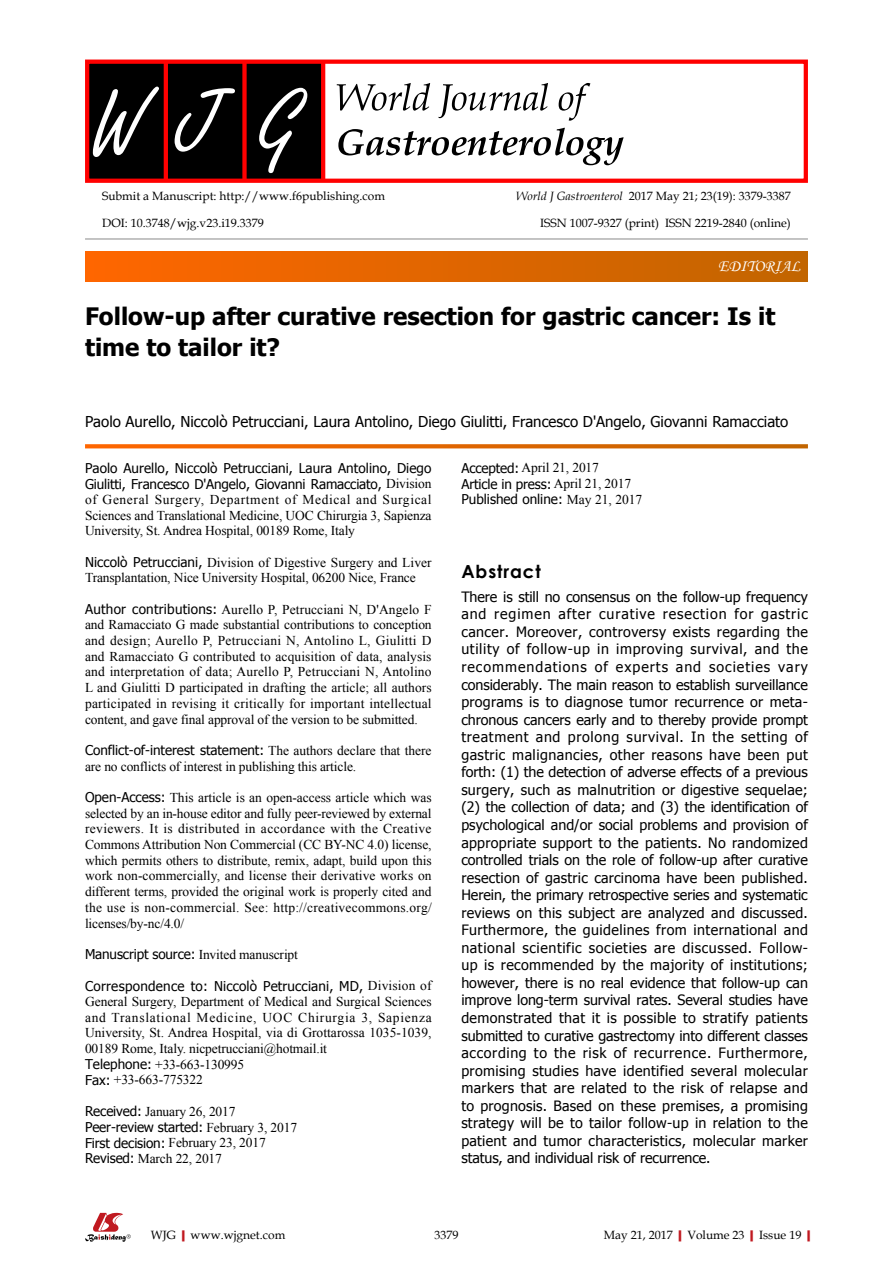
<style>
.page{position:relative;width:893px;height:1263px;background:#fff}
.page>*{position:absolute;margin:0;border:0;box-sizing:border-box;transform-origin:0 0}
.t1{font:700 24px/31.5px "Tahoma";color:#000}
.t2{font:700 18px "Century Gothic";letter-spacing:.05em;color:#000}
.t3{font:16.5px "Monotype Corsiva";color:#fff}
.t4{font:15px "Tahoma";color:#000}
.t5{font:14.25px/17.5px "Tahoma";letter-spacing:-.005em;color:#000;text-align:justify}
.t6{font:13.5px/15.8px "Times New Roman";letter-spacing:-.01em;color:#000}
.t7{font:13.5px/15.9px "Tahoma";letter-spacing:-.01em;color:#000}
.t8{font:12px "Book Antiqua";color:#000}
.s1{font-style:italic}
.s2{font-family:"Tahoma"}
.s3{font-family:"Times New Roman"}
.s4{font-weight:700;color:#c01920}
</style>
<div class="page">
<div style="left:85px;top:252px;width:723px;height:29px;background:linear-gradient(to right,#f60,#c16500)"></div>
<hr style="left:85px;top:239px;width:723px;height:1px;background:#898989">
<div style="left:87px;top:61px;width:236px;height:121px;background:#000"></div>
<hr style="left:164px;top:61px;width:4px;height:121px;background:#f00">
<div style="left:242px;top:61px;width:5px;height:121px;background:#f00"></div>
<hr style="left:321px;top:61px;width:4px;height:121px;background:#f00">
<div style="left:85px;top:60px;width:723px;height:123px;border:4px solid #f00"></div>
<svg style="left:259px;top:88px;width:48px;height:85px"></svg>
<svg style="left:175px;top:88px;width:60px;height:64px"></svg>
<svg style="left:93px;top:87px;width:66px;height:70px"></svg>
<svg style="left:337px;top:83px;width:253px;height:38px"></svg>
<svg style="left:338px;top:128px;width:286px;height:37px"></svg>
<svg style="left:85px;top:444px;width:723px;height:4px"></svg>
<svg style="left:85px;top:1213px;width:46px;height:29px"></svg>
<p class="t8" style="left:102px;top:188px;width:284px">Submit a Manuscript: http://www.f6publishing.com</p>
<p class="t8" style="left:102px;top:215px;width:163px">DOI: 10.3748/wjg.v23.i19.3379</p>
<p class="t8" style="left:516px;top:188px;width:276px"><span class="s1">World J Gastroenterol</span> 2017 May 21; 23(19): 3379-3387</p>
<p class="t8" style="left:540px;top:215px;width:252px">ISSN 1007-9327 (print) ISSN 2219-2840 (online)</p>
<p class="t3" style="left:718px;top:256px;width:84px">EDITORIAL</p>
<p class="t1" style="left:85px;top:299px;width:692px">Follow-up after curative resection for gastric cancer: Is it time to tailor it?</p>
<p class="t4" style="left:85px;top:412px;width:705px">Paolo Aurello, Niccolò Petrucciani, Laura Antolino, Diego Giulitti, Francesco D'Angelo, Giovanni Ramacciato</p>
<p class="t6" style="left:85px;top:460px;width:348px;text-align:justify"><span class="s2">Paolo Aurello, Niccolò Petrucciani, Laura Antolino, Diego Giulitti, Francesco D'Angelo, Giovanni Ramacciato,</span> Division of General Surgery, Department of Medical and Surgical Sciences and Translational Medicine, UOC Chirurgia 3, Sapienza University, St. Andrea Hospital, 00189 Rome, Italy</p>
<p class="t6" style="left:85px;top:554px;width:348px"><span class="s2">Niccolò Petrucciani,</span> Division of Digestive Surgery and Liver<br>Transplantation, Nice University Hospital, 06200 Nice, France</p>
<p class="t6" style="left:85px;top:601px;width:348px;text-align:justify"><span class="s2">Author contributions:</span> Aurello P, Petrucciani N, D'Angelo F and Ramacciato G made substantial contributions to conception and design; Aurello P, Petrucciani N, Antolino L, Giulitti D and Ramacciato G contributed to acquisition of data, analysis and interpretation of data; Aurello P, Petrucciani N, Antolino L and Giulitti D participated in drafting the article; all authors participated in revising it critically for important intellectual content, and gave final approval of the version to be submitted.</p>
<p class="t6" style="left:85px;top:743px;width:348px;line-height:15.3px"><span class="s2">Conflict-of-interest statement:</span> The authors declare that there are no conflicts of interest in publishing this article.</p>
<p class="t6" style="left:85px;top:789px;width:348px;text-align:justify"><span class="s2">Open-Access:</span> This article is an open-access article which was selected by an in-house editor and fully peer-reviewed by external reviewers. It is distributed in accordance with the Creative Commons Attribution Non Commercial (CC BY-NC 4.0) license, which permits others to distribute, remix, adapt, build upon this work non-commercially, and license their derivative works on different terms, provided the original work is properly cited and the use is non-commercial. See: http://creativecommons.org/ licenses/by-nc/4.0/</p>
<p class="t7" style="left:85px;top:946px;width:214px">Manuscript source: <span class="s3">Invited manuscript</span></p>
<p class="t6" style="left:85px;top:978px;width:348px"><span class="s2">Correspondence to: Niccolò Petrucciani, MD,</span> Division of General Surgery, Department of Medical and Surgical Sciences and Translational Medicine, UOC Chirurgia 3, Sapienza University, St. Andrea Hospital, via di Grottarossa 1035-1039, 00189 Rome, Italy. nicpetrucciani@hotmail.it<br><span class="s2">Telephone:</span> +33-663-130995<br><span class="s2">Fax:</span> +33-663-775322</p>
<p class="t6" style="left:85px;top:1103px;width:214px"><span class="s2">Received:</span> January 26, 2017<br><span class="s2">Peer-review started:</span> February 3, 2017<br><span class="s2">First decision:</span> February 23, 2017<br><span class="s2">Revised:</span> March 22, 2017</p>
<p class="t7" style="left:461px;top:459px;width:182px">Accepted: <span class="s3">April 21, 2017<br></span>Article in press: <span class="s3">April 21, 2017<br></span>Published online: <span class="s3">May 21, 2017</span></p>
<p class="t2" style="left:461px;top:558px;width:81px">Abstract</p>
<p class="t5" style="left:461px;top:587px;width:348px">There is still no consensus on the follow-up frequency and regimen after curative resection for gastric cancer. Moreover, controversy exists regarding the utility of follow-up in improving survival, and the recommendations of experts and societies vary considerably. The main reason to establish surveillance programs is to diagnose tumor recurrence or meta&shy;chronous cancers early and to thereby provide prompt treatment and prolong survival. In the setting of gastric malignancies, other reasons have been put forth: (1) the detection of adverse effects of a previous surgery, such as malnutrition or digestive sequelae; (2) the collection of data; and (3) the identification of psychological and/or social problems and provision of appropriate support to the patients. No randomized controlled trials on the role of follow-up after curative resection of gastric carcinoma have been published.<br>Herein, the primary retrospective series and systematic reviews on this subject are analyzed and discussed.<br>Furthermore, the guidelines from international and national scientific societies are discussed. Follow&shy;up is recommended by the majority of institutions; however, there is no real evidence that follow-up can improve long-term survival rates. Several studies have demonstrated that it is possible to stratify patients submitted to curative gastrectomy into different classes according to the risk of recurrence. Furthermore, promising studies have identified several molecular markers that are related to the risk of relapse and to prognosis. Based on these premises, a promising strategy will be to tailor follow-up in relation to the patient and tumor characteristics, molecular marker status, and individual risk of recurrence.</p>
<p class="t8" style="left:151px;top:1226px;width:136px">WJG<span class="s4">|</span>www.wjgnet.com</p>
<p class="t8" style="left:434px;top:1226px;width:25px">3379</p>
<p class="t8" style="left:604px;top:1226px;width:214px">May 21, 2017<span class="s4">|</span>Volume 23<span class="s4">|</span>Issue 19<span class="s4">|</span></p>
</div>
